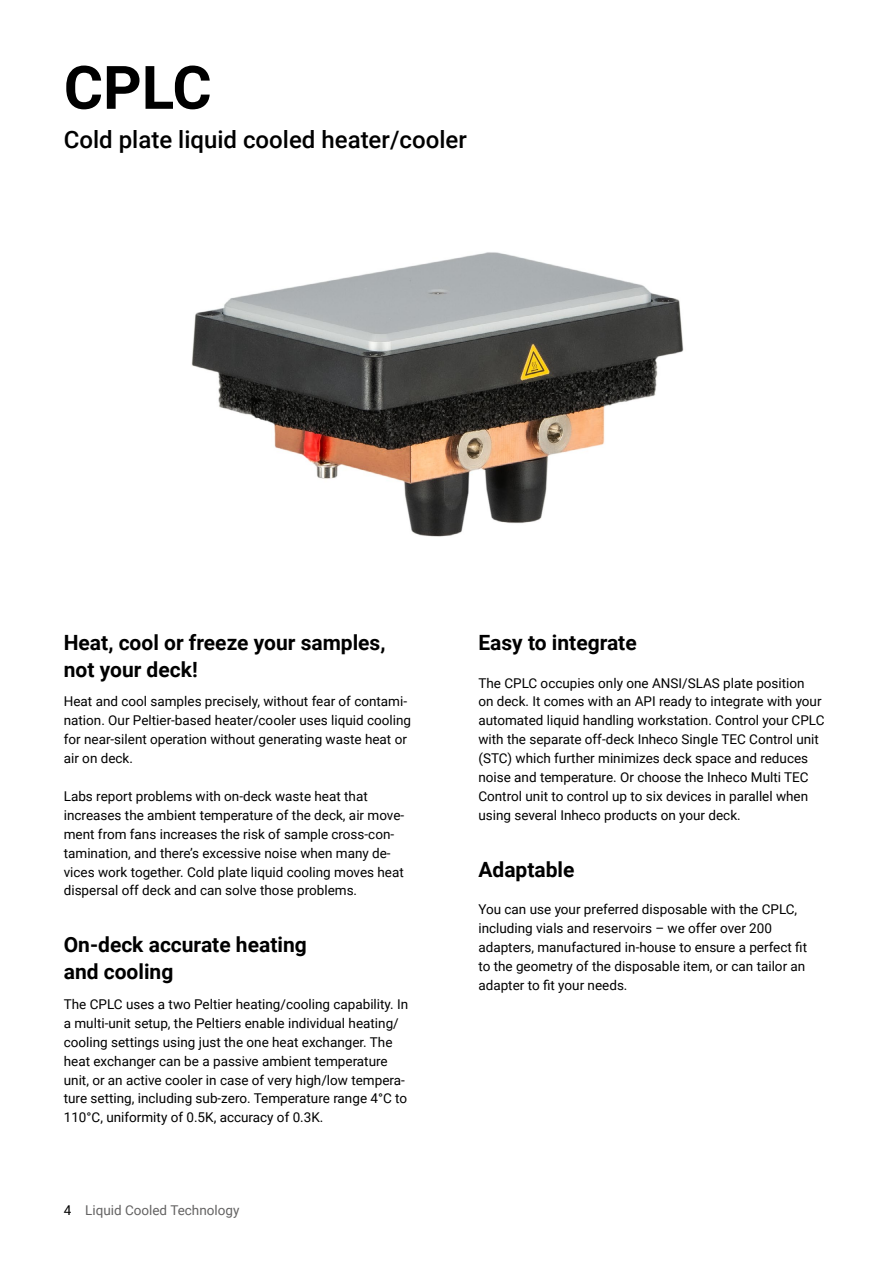
<style>
.page{position:relative;width:893px;height:1263px;background:#fff}
.page>*{position:absolute;margin:0;border:0;box-sizing:border-box;transform-origin:0 0}
.t1{font:700 60px "Roboto";color:#000}
.t2{font:500 24px "Roboto";color:#000}
.t3{font:700 21px/27px "Roboto";color:#000}
.t4{font:13.5px/18.9px "Roboto";color:#000}
.t5{font:13.5px "Roboto";color:#646363}
.s1{color:#000}
</style>
<div class="page">
<img style="left:191px;top:252px;width:493px;height:285px">
<h1 class="t1" style="left:64px;top:45px;width:149px">CPLC</h1>
<h2 class="t2" style="left:64px;top:123px;width:405px">Cold plate liquid cooled heater/cooler</h2>
<h3 class="t3" style="left:64px;top:628px;width:323px">Heat, cool or freeze your samples, not your deck!</h3>
<p class="t4" style="left:64px;top:692px;width:349px">Heat and cool samples precisely, without fear of contami&shy;nation. Our Peltier-based heater/cooler uses liquid cooling for near-silent operation without generating waste heat or air on deck.</p>
<p class="t4" style="left:64px;top:786px;width:342px">Labs report problems with on-deck waste heat that increases the ambient temperature of the deck, air move&shy;ment from fans increases the risk of sample cross-con&shy;tamination, and there’s excessive noise when many de&shy;vices work together. Cold plate liquid cooling moves heat dispersal off deck and can solve those problems.</p>
<h3 class="t3" style="left:64px;top:930px;width:244px">On-deck accurate heating and cooling</h3>
<p class="t4" style="left:64px;top:994px;width:346px">The CPLC uses a two Peltier heating/cooling capability. In a multi-unit setup, the Peltiers enable individual heating/ cooling settings using just the one heat exchanger. The heat exchanger can be a passive ambient temperature unit, or an active cooler in case of very high/low tempera&shy;ture setting, including sub-zero. Temperature range 4°C to 110°C, uniformity of 0.5K, accuracy of 0.3K.</p>
<p class="t5" style="left:64px;top:1200px;width:177px"><span class="s1">4</span> Liquid Cooled Technology</p>
<h3 class="t3" style="left:478px;top:628px;width:160px">Easy to integrate</h3>
<p class="t4" style="left:478px;top:673px;width:348px">The CPLC occupies only one ANSI/SLAS plate position<br>on deck. It comes with an API ready to integrate with your automated liquid handling workstation. Control your CPLC with the separate off-deck Inheco Single TEC Control unit (STC) which further minimizes deck space and reduces noise and temperature. Or choose the Inheco Multi TEC Control unit to control up to six devices in parallel when using several Inheco products on your deck.</p>
<h3 class="t3" style="left:478px;top:855px;width:98px">Adaptable</h3>
<p class="t4" style="left:478px;top:900px;width:330px">You can use your preferred disposable with the CPLC, including vials and reservoirs – we offer over 200 adapters, manufactured in-house to ensure a perfect fit to the geometry of the disposable item, or can tailor an adapter to fit your needs.</p>
</div>
